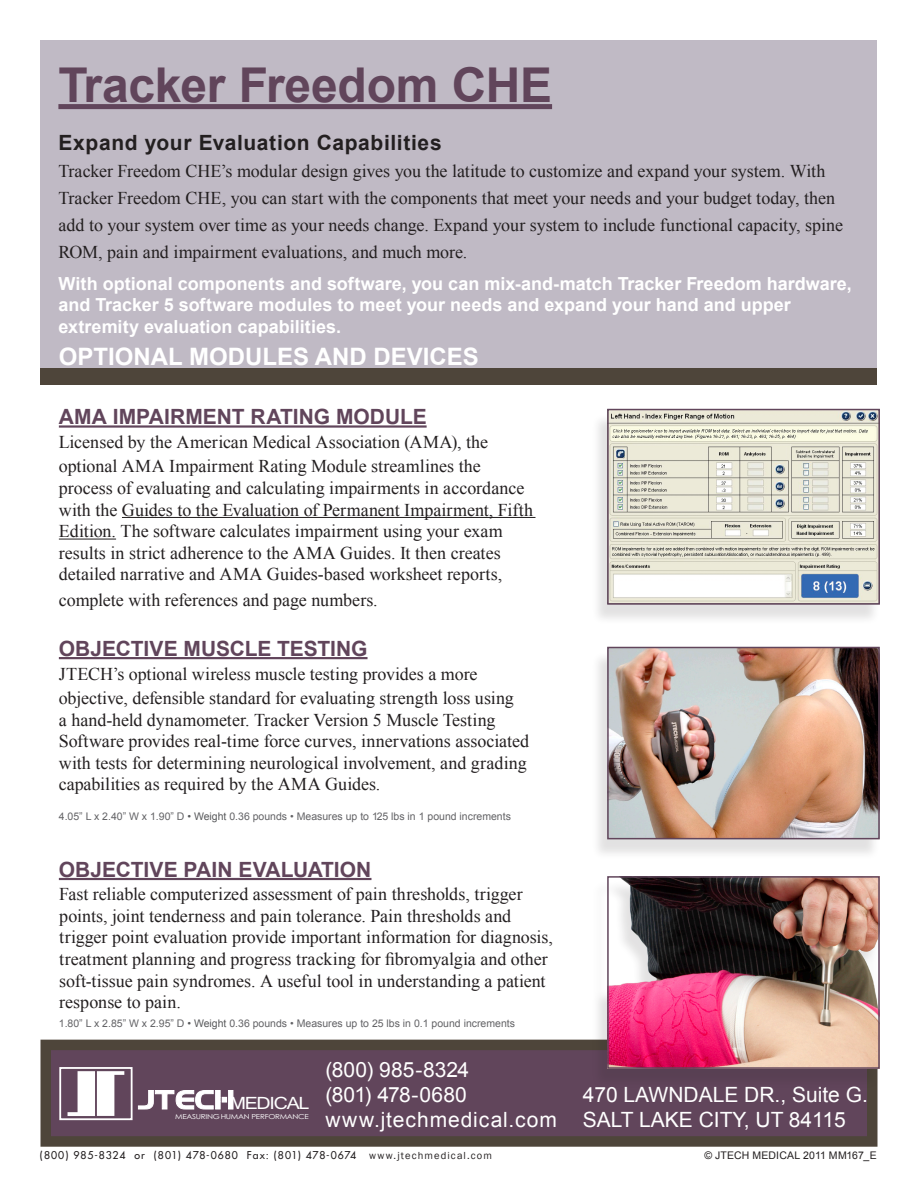
<style>
.page{position:relative;width:918px;height:1188px;background:#fff}
.page>*{position:absolute;margin:0;border:0;box-sizing:border-box;transform-origin:0 0}
.t1{font:700 48px "Arial";letter-spacing:-.005em;color:#61455b}
.t2{font:26.85px "Kartika";letter-spacing:-.04em;color:#fff;scale:1.16 1}
.t3{font:700 24px "Arial";color:#fff}
.t4{font:700 21px "Arial";letter-spacing:-.005em;color:#61455b}
.t5{font:21px "Arial";color:#fff}
.t6{font:700 21px "Arial";letter-spacing:.03em;color:#231f20}
.t7{font:21px "Arial";letter-spacing:.045em;color:#fff}
.Paragraph{font:18px/21.6px "Times New Roman";color:#231f20}
.Paragraph-2{font:700 18px/21.6px "Arial";color:#fff}
.t8{font:10.5px "Arial";color:#636366}
.t9{font:10.5px "Futura";letter-spacing:.08em;color:#231f20}
.t10{font:10.5px "Arial";letter-spacing:.02em;color:#231f20}
.t11{font:6.9px "Century Gothic";letter-spacing:-.035em;color:#fff;scale:1.18 1}
.s1{color:#57585a}
.s2{font-family:"Franklin Gothic"}
</style>
<div class="page">
<div style="left:40px;top:1040px;width:838px;height:107px;background:#61455b;border:10px solid #4e453a"></div>
<div style="left:40px;top:40px;width:838px;height:329px;background:#c0bac5"></div>
<div style="left:58px;top:104px;width:494px;height:5px;background:#61455b"></div>
<div style="left:40px;top:369px;width:838px;height:16px;background:#4e453a"></div>
<hr style="left:59px;top:425px;width:368px;height:3px;background:#61455b">
<hr style="left:122px;top:517px;width:413px;height:1px;background:#231f20">
<hr style="left:59px;top:539px;width:57px;height:1px;background:#231f20">
<hr style="left:59px;top:657px;width:309px;height:2px;background:#61455b">
<div style="left:591px;top:413px;width:289px;height:212px;background:#231f20;opacity:.13"></div>
<img style="left:610px;top:412px;width:267px;height:190px">
<div style="left:607px;top:409px;width:273px;height:196px;border:2px solid #61455b"></div>
<div style="left:591px;top:651px;width:289px;height:209px;background:#231f20;opacity:.13"></div>
<img style="left:610px;top:650px;width:267px;height:186px">
<div style="left:607px;top:647px;width:273px;height:192px;border:2px solid #61455b"></div>
<div style="left:591px;top:880px;width:289px;height:209px;background:#231f20;opacity:.13"></div>
<img style="left:610px;top:879px;width:267px;height:187px">
<div style="left:607px;top:876px;width:273px;height:193px;border:2px solid #61455b"></div>
<hr style="left:59px;top:878px;width:312px;height:2px;background:#61455b">
<svg style="left:138px;top:1090px;width:89px;height:20px"></svg>
<div style="left:228px;top:1090px;width:5px;height:19px;background:#fff"></div>
<svg style="left:68px;top:1071px;width:56px;height:45px"></svg>
<div style="left:59px;top:1067px;width:74px;height:53px;border:2px solid #fff"></div>
<p class="t1" style="left:58px;top:53px;width:495px">Tracker Freedom CHE</p>
<p class="t6" style="left:58px;top:129px;width:385px">Expand your Evaluation Capabilities</p>
<p class="Paragraph" style="left:58px;top:157px;width:786px;line-height:27px">Tracker Freedom CHE’s modular design gives you the latitude to customize and expand your system. With Tracker Freedom CHE, you can start with the components that meet your needs and your budget today, then add to your system over time as your needs change. Expand your system to include functional capacity, spine ROM, pain and impairment evaluations, and much more.</p>
<p class="Paragraph-2" style="left:58px;top:273px;width:795px">With optional components and software, you can mix-and-match Tracker Freedom hardware, and Tracker 5 software modules to meet your needs and expand your hand and upper extremity evaluation capabilities.</p>
<p class="t3" style="left:59px;top:340px;width:422px">OPTIONAL MODULES AND DEVICES</p>
<p class="t4" style="left:59px;top:403px;width:369px">AMA IMPAIRMENT RATING MODULE</p>
<p class="Paragraph" style="left:59px;top:430px;width:431px;line-height:24px">Licensed by the American Medical Association (AMA), the optional AMA Impairment Rating Module streamlines the</p>
<p class="Paragraph" style="left:59px;top:477px;width:476px">process of evaluating and calculating impairments in accordance with the Guides to the Evaluation of Permanent Impairment, Fifth Edition. The software calculates impairment using your exam results in strict adherence to the AMA Guides. It then creates detailed narrative and AMA Guides-based worksheet reports,</p>
<p class="Paragraph" style="left:59px;top:588px;width:320px">complete with references and page numbers.</p>
<p class="t4" style="left:59px;top:635px;width:310px">OBJECTIVE MUSCLE TESTING</p>
<p class="Paragraph" style="left:59px;top:662px;width:456px;line-height:24px">JTECH’s optional wireless muscle testing provides a more objective, defensible standard for evaluating strength loss using</p>
<p class="Paragraph" style="left:59px;top:708px;width:472px">a hand-held dynamometer. Tracker Version 5 Muscle Testing Software provides real-time force curves, innervations associated with tests for determining neurological involvement, and grading capabilities as required by the AMA Guides.</p>
<p class="t8" style="left:59px;top:810px;width:454px">4.05” L x 2.40” W x 1.90” D <span class="s1">• Weight</span> 0.36 pounds • Measures up to 125 lbs in 1 pound increments</p>
<p class="t4" style="left:59px;top:855px;width:314px">OBJECTIVE PAIN EVALUATION</p>
<p class="Paragraph" style="left:59px;top:883px;width:495px">Fast reliable computerized assessment of pain thresholds, trigger points, joint tenderness and pain tolerance. Pain thresholds and trigger point evaluation provide important information for diagnosis, treatment planning and progress tracking for fibromyalgia and other soft-tissue pain syndromes. A useful tool in understanding a patient response to pain.</p>
<p class="t8" style="left:59px;top:1016px;width:458px">1.80” L x 2.85” W x 2.95” D <span class="s1">• Weight</span> 0.36 pounds • Measures up to 25 lbs in 0.1 pound increments</p>
<p class="t5" style="left:325px;top:1056px;width:145px">(800) 985-8324</p>
<p class="t5" style="left:325px;top:1081px;width:143px">(801) 478-0680</p>
<p class="t7" style="left:325px;top:1106px;width:233px">www.jtechmedical.com</p>
<p class="t2" style="left:230px;top:1090px;width:70px">MEDICAL</p>
<p class="t11" style="left:175px;top:1112px;width:115px">MEASURING HUMAN PERFORMANCE</p>
<p class="t5" style="left:583px;top:1081px;width:287px">470 LAWNDALE DR., Suite G.</p>
<p class="t5" style="left:583px;top:1106px;width:265px">SALT LAKE CITY, UT 84115</p>
<p class="t9" style="left:40px;top:1148px;width:454px">(800) 985-8324 or (801) 478-0680 Fax: (801) 478-0674 <span class="s2">www.jtechmedical.com</span></p>
<p class="t10" style="left:704px;top:1148px;width:174px">© JTECH MEDICAL 2011 MM167_E</p>
</div>
